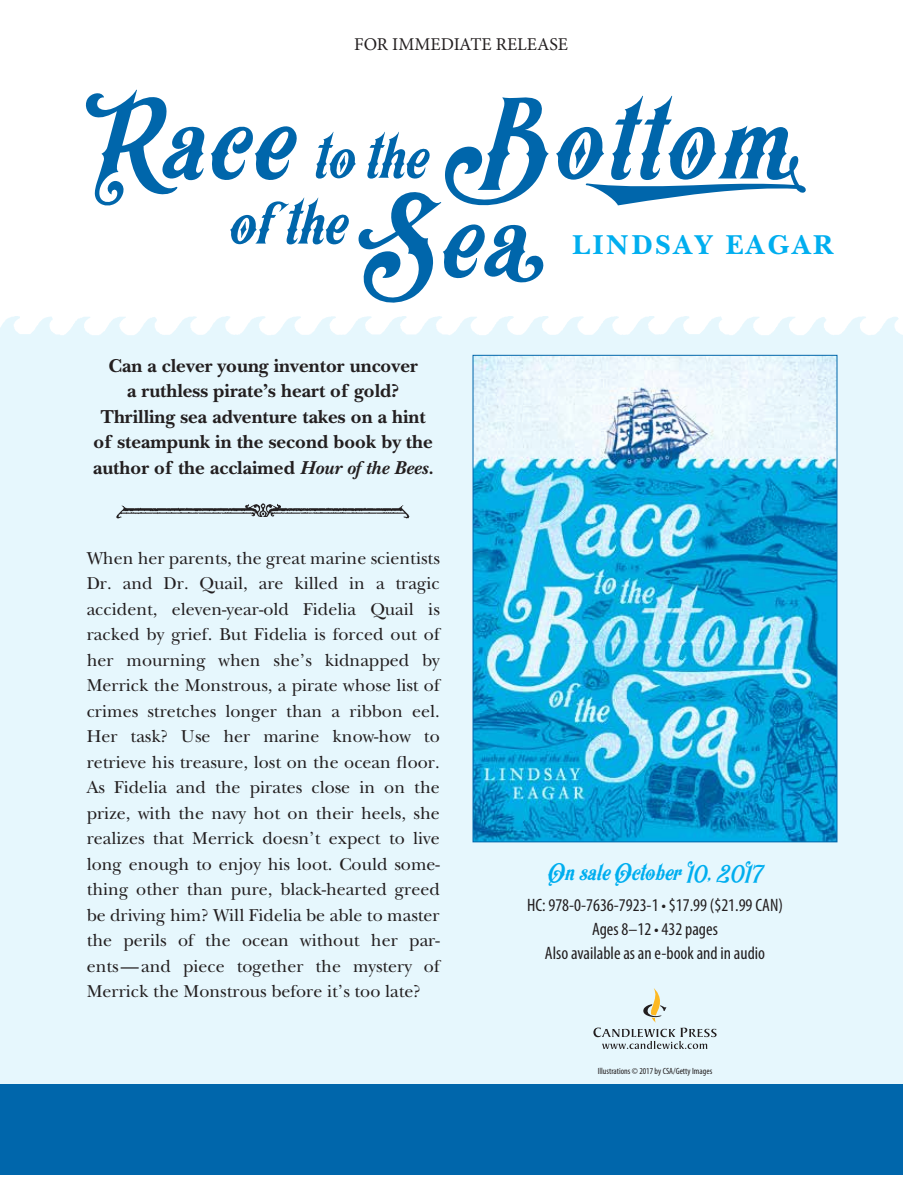
<style>
.page{position:relative;width:918px;height:1188px;background:#fff}
.page>*{position:absolute;margin:0;border:0;box-sizing:border-box;transform-origin:0 0}
.t1{font:130.2px/98.1px "Appleton";letter-spacing:.03em;color:#0066ab}
.t2{font:700 28.5px "ITC New Baskerville";letter-spacing:.1em;color:#00aeef}
.t3{font:27px "Appleton";color:#00aeef}
.t4{font:700 19.5px/25.5px "ITC New Baskerville";color:#231f20;text-align:center}
.t5{font:18px/25.5px "ITC New Baskerville";color:#231f20;text-align:justify}
.t6{font:condensed 18px/24px "Myriad Pro";color:#231f20;text-align:center}
.t7{font:18px "Minion Pro";color:#231f20}
.t8{font:condensed 9px "Myriad Pro";color:#231f20}
.s1{font-style:italic}
</style>
<div class="page">
<hr style="left:0;top:13px;width:1px;height:75px;background:#00aeef">
<img style="left:0;top:316px;width:903px;height:93px">
<div style="left:0;top:409px;width:903px;height:766px;background:#e6f7fd"></div>
<img style="left:475px;top:357px;width:360px;height:483px">
<svg style="left:593px;top:988px;width:124px;height:61px"></svg>
<div style="left:0;top:1084px;width:903px;height:91px;background:#0066ab"></div>
<img style="left:116px;top:503px;width:294px;height:16px">
<svg style="left:230px;top:198px;width:119px;height:47px"></svg>
<svg style="left:315px;top:132px;width:115px;height:47px"></svg>
<p class="t7" style="left:354px;top:32px;width:215px">FOR IMMEDIATE RELEASE</p>
<h1 class="t1" style="left:359px;top:91px;width:587px;text-indent:-273px">Race Bottom<br>Sea</h1>
<h2 class="t2" style="left:572px;top:228px;width:263px">LINDSAY EAGAR</h2>
<p class="t4" style="left:93px;top:353px;width:342px">Can a clever young inventor uncover<br>a ruthless pirate’s heart of gold?<br>Thrilling sea adventure takes on a hint of steampunk in the second book by the author of the acclaimed <span class="s1">Hour of the Bees.</span></p>
<p class="t5" style="left:87px;top:545px;width:355px">When her parents, the great marine scientists Dr. and Dr. Quail, are killed in a tragic accident, eleven-year-old Fidelia Quail is racked by grief. But Fidelia is forced out of her mourning when she’s kidnapped by Merrick the Monstrous, a pirate whose list of crimes stretches longer than a ribbon eel.<br>Her task? Use her marine know-how to retrieve his treasure, lost on the ocean floor.<br>As Fidelia and the pirates close in on the prize, with the navy hot on their heels, she realizes that Merrick doesn’t expect to live long enough to enjoy his loot. Could some&shy;thing other than pure, black-hearted greed be driving him? Will Fidelia be able to master the perils of the ocean without her par&shy;ents—and piece together the mystery of Merrick the Monstrous before it’s too late?</p>
<h3 class="t3" style="left:548px;top:853px;width:215px">On sale October 10, 2017</h3>
<p class="t6" style="left:527px;top:893px;width:257px">HC: 978-0-7636-7923-1 • $17.99 ($21.99 CAN)<br>Ages 8–12 • 432 pages<br>Also available as an e-book and in audio</p>
<p class="t8" style="left:598px;top:1066px;width:116px">Illustrations © 2017 by CSA/Getty Images</p>
</div>
